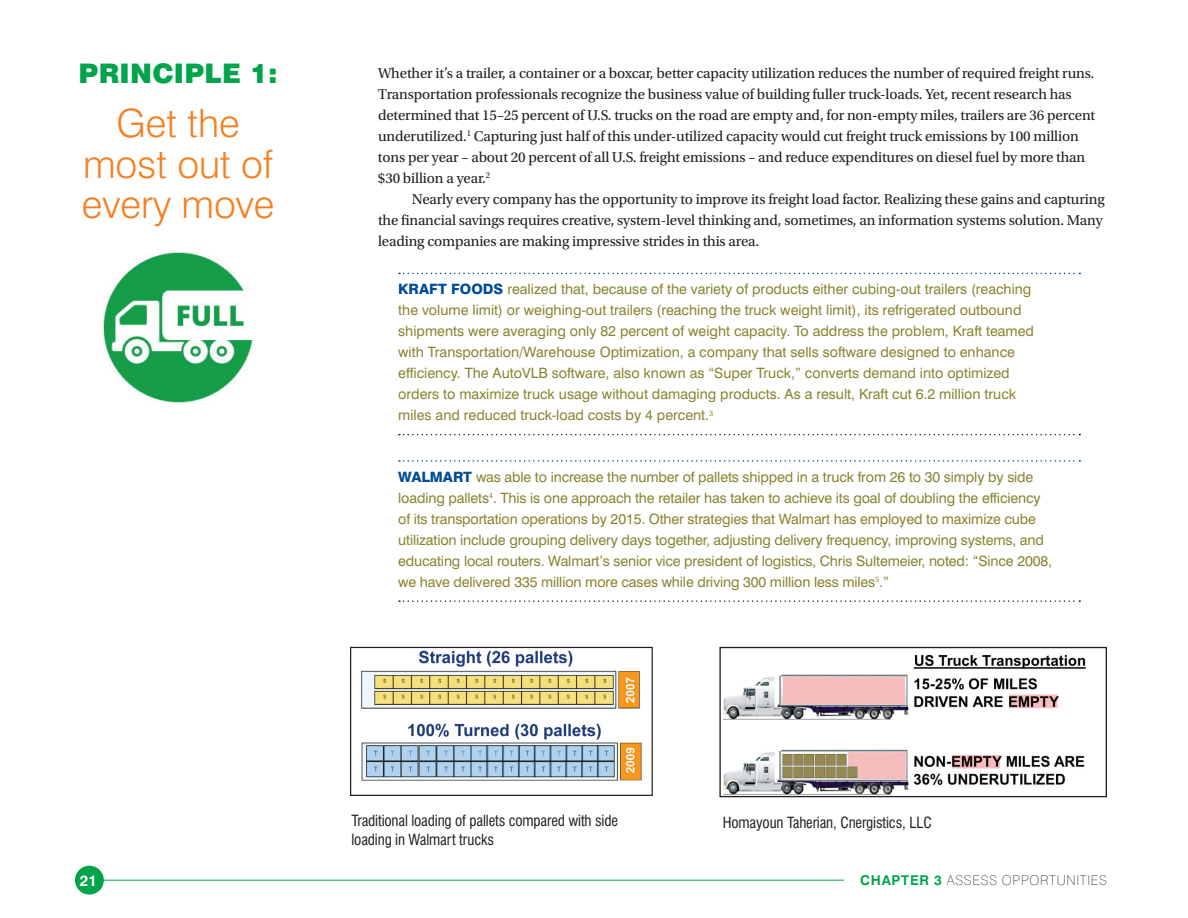
<style>
.page{position:relative;width:1188px;height:918px;background:#fff}
.page>*{position:absolute;margin:0;border:0;box-sizing:border-box;transform-origin:0 0}
.t1{font:300 39px/40.5px "Swiss 721 BT";color:#f57f21;text-align:center}
.t2{font:900 27px "Swiss 721 BT";letter-spacing:.01em;color:#00a44a}
.t3{font:15px/21px "Utopia Std";letter-spacing:-.01em;color:#231f20}
.t4{font:condensed 15px "Swiss 721 BT";letter-spacing:-.01em;color:#231f20}
.t5{font:700 15px "Swiss 721 BT";color:#fff}
.t6{font:14.25px/21px "Swiss 721 BT";color:#888330}
.t7{font:100 13.5px "Swiss 721 BT";letter-spacing:.05em;color:#231f20}
.t8{font:700 13.5px "Swiss 721 BT";color:#00a44a}
.s1{font-weight:800;color:#014d95}
.s2{font-weight:700;color:#00a44a}
</style>
<div class="page">
<hr style="left:103px;top:880px;width:989px;height:1px;background:#00a44a">
<div style="left:76px;top:866px;width:27px;height:28px;background:#00a44a;border-radius:50%"></div>
<div style="left:75px;top:866px;width:29px;height:29px;border:2px solid #00a44a;border-radius:50%"></div>
<svg style="left:399px;top:273px;width:681px;height:1px"></svg>
<svg style="left:399px;top:434px;width:681px;height:1px"></svg>
<svg style="left:399px;top:460px;width:681px;height:2px"></svg>
<svg style="left:399px;top:600px;width:681px;height:2px"></svg>
<img style="left:723px;top:654px;width:363px;height:141px">
<div style="left:719px;top:647px;width:388px;height:150px;border:1px solid #231f20"></div>
<img style="left:361px;top:650px;width:281px;height:131px">
<div style="left:350px;top:647px;width:303px;height:149px;border:1px solid #231f20"></div>
<img style="left:103px;top:252px;width:150px;height:151px">
<div style="left:845px;top:874px;width:262px;height:19px;background:#fff"></div>
<h2 class="t2" style="left:79px;top:57px;width:201px">PRINCIPLE 1:</h2>
<h1 class="t1" style="left:82px;top:103px;width:194px">Get the most out of every move</h1>
<p class="t3" style="left:378px;top:63px;width:719px">Whether it’s a trailer, a container or a boxcar, better capacity utilization reduces the number of required freight runs.<br>Transportation professionals recognize the business value of building fuller truck-loads. Yet, recent research has determined that 15–25 percent of U.S. trucks on the road are empty and, for non-empty miles, trailers are 36 percent underutilized.<sup>1</sup> Capturing just half of this under-utilized capacity would cut freight truck emissions by 100 million tons per year – about 20 percent of all U.S. freight emissions – and reduce expenditures on diesel fuel by more than $30 billion a year.<sup>2</sup></p>
<p class="t3" style="left:378px;top:189px;width:728px;text-indent:34px">Nearly every company has the opportunity to improve its freight load factor. Realizing these gains and capturing the financial savings requires creative, system-level thinking and, sometimes, an information systems solution. Many leading companies are making impressive strides in this area.</p>
<p class="t6" style="left:398px;top:279px;width:637px"><span class="s1">KRAFT FOODS</span> realized that, because of the variety of products either cubing-out trailers (reaching the volume limit) or weighing-out trailers (reaching the truck weight limit), its refrigerated outbound shipments were averaging only 82 percent of weight capacity. To address the problem, Kraft teamed with Transportation/Warehouse Optimization, a company that sells software designed to enhance efficiency. The AutoVLB software, also known as “Super Truck,” converts demand into optimized orders to maximize truck usage without damaging products. As a result, Kraft cut 6.2 million truck miles and reduced truck-load costs by 4 percent.<sup>3</sup></p>
<p class="t6" style="left:398px;top:466px;width:655px"><span class="s1">WALMART</span> was able to increase the number of pallets shipped in a truck from 26 to 30 simply by side loading pallets<sup>4</sup>. This is one approach the retailer has taken to achieve its goal of doubling the efficiency of its transportation operations by 2015. Other strategies that Walmart has employed to maximize cube utilization include grouping delivery days together, adjusting delivery frequency, improving systems, and educating local routers. Walmart’s senior vice president of logistics, Chris Sultemeier, noted: “Since 2008, we have delivered 335 million more cases while driving 300 million less miles<sup>5</sup>.”</p>
<p class="t5" style="left:80px;top:872px;width:19px">21</p>
<p class="t4" style="left:352px;top:812px;width:268px">Traditional loading of pallets compared with side</p>
<p class="t4" style="left:723px;top:814px;width:211px">Homayoun Taherian, Cnergistics, LLC</p>
<p class="t4" style="left:352px;top:831px;width:144px">loading in Walmart trucks</p>
<p class="t8" style="left:860px;top:872px;width:32px">CHAPT</p>
<p class="t7" style="left:910px;top:872px;width:198px"><span class="s2">ER 3</span> ASSESS OPPORTUNITIES</p>
</div>
